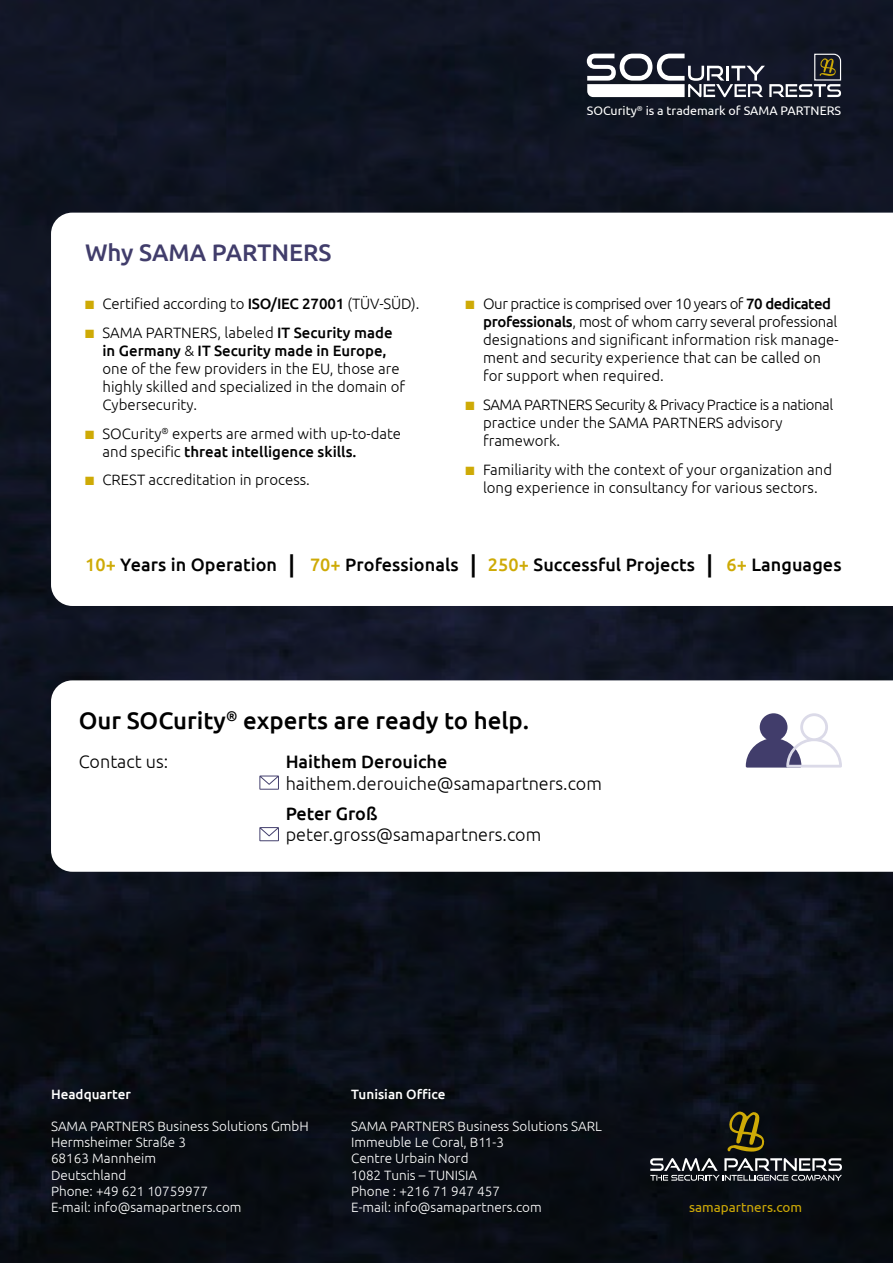
<style>
.page{position:relative;width:893px;height:1263px;background:#fff}
.page>*{position:absolute;margin:0;border:0;box-sizing:border-box;transform-origin:0 0}
.t1{font:500 24px "Ubuntu";color:#000}
.t2{font:500 24px "Ubuntu";color:#413d6b}
.t3{font:500 18px "Ubuntu";letter-spacing:.005em;color:#000}
.t4{font:300 18px "Ubuntu";color:#000}
.t5{font:300 15px/18px "Ubuntu";color:#000}
.t6{font:300 15px/18px "Ubuntu";letter-spacing:-.025em;color:#000}
.t7{font:300 13.5px/16.2px "Ubuntu";color:#fff}
.t8{font:500 13.5px "Ubuntu";color:#fff}
.t9{font:13.5px "Ubuntu";color:#ceaa06}
.t10{font:12.45px "Ubuntu";color:#fff}
.s1{color:#ceaa06}
.s2{font-weight:500}
.s3{font-size:24px}
</style>
<div class="page">
<img style="left:0;top:0;width:893px;height:1263px">
<svg style="left:51px;top:213px;width:842px;height:393px"></svg>
<svg style="left:51px;top:680px;width:842px;height:192px"></svg>
<svg style="left:587px;top:54px;width:254px;height:43px"></svg>
<svg style="left:727px;top:1111px;width:38px;height:41px;background:#4f450e"></svg>
<svg style="left:650px;top:1158px;width:192px;height:23px;background:#55585c"></svg>
<svg style="left:746px;top:713px;width:96px;height:54px"></svg>
<svg style="left:259px;top:775px;width:20px;height:15px"></svg>
<svg style="left:259px;top:827px;width:20px;height:14px"></svg>
<p class="t10" style="left:587px;top:103px;width:256px">SOCurity<sup>®</sup> is a trademark of SAMA PARTNERS</p>
<p class="t2" style="left:85px;top:237px;width:248px">Why SAMA PARTNERS</p>
<p class="t5" style="left:85px;top:295px;width:336px"><span class="s1">■</span> Certified according to <span class="s2">ISO/IEC 27001</span> (TÜV-SÜD).</p>
<p class="t5" style="left:103px;top:323px;width:304px;text-indent:-17px"><span class="s1">■</span> SAMA PARTNERS, labeled <span class="s2">IT Security made in Germany</span> &amp; <span class="s2">IT Security made in Europe, </span>one of the few providers in the EU, those are highly skilled and specialized in the domain of Cybersecurity.</p>
<p class="t5" style="left:103px;top:424px;width:300px;text-indent:-17px"><span class="s1">■</span> SOCurity<sup>®</sup> experts are armed with up-to-date and specific <span class="s2">threat intelligence skills.</span></p>
<p class="t5" style="left:85px;top:470px;width:226px"><span class="s1">■</span> CREST accreditation in process.</p>
<p class="t5" style="left:483px;top:295px;width:357px;text-indent:-17px"><span class="s1">■</span> Our practice is comprised over 10 years of <span class="s2">70 dedicated professionals</span>, most of whom carry several professional designations and significant information risk manage&shy;ment and security experience that can be called on for support when required.</p>
<p class="t6" style="left:483px;top:395px;width:352px;text-indent:-17px"><span class="s1">■</span> SAMA PARTNERS Security &amp; Privacy Practice is a national practice under the SAMA PARTNERS advisory framework.</p>
<p class="t5" style="left:466px;top:460px;width:368px;text-align:center"><span class="s1">■</span> Familiarity with the context of your organization and long experience in consultancy for various sectors.</p>
<p class="t3" style="left:85px;top:554px;width:758px"><span class="s1">10+</span> Years in Operation <span class="s3">|</span> <span class="s1">70+</span> Professionals <span class="s3">|</span> <span class="s1">250+</span> Successful Projects <span class="s3">|</span> <span class="s1">6+</span> Languages</p>
<p class="t1" style="left:79px;top:706px;width:452px">Our SOCurity<sup>®</sup> experts are ready to help.</p>
<p class="t4" style="left:79px;top:751px;width:91px">Contact us:</p>
<p class="t3" style="left:286px;top:750px;width:163px">Haithem Derouiche</p>
<p class="t4" style="left:286px;top:772px;width:318px">haithem.derouiche@samapartners.com</p>
<p class="t3" style="left:286px;top:802px;width:93px">Peter Groß</p>
<p class="t4" style="left:286px;top:824px;width:257px">peter.gross@samapartners.com</p>
<p class="t8" style="left:51px;top:1085px;width:81px">Headquarter</p>
<p class="t7" style="left:51px;top:1118px;width:259px">SAMA PARTNERS Business Solutions GmbH<br>Hermsheimer Straße 3</p>
<p class="t7" style="left:51px;top:1150px;width:106px">68163 Mannheim</p>
<p class="t7" style="left:51px;top:1166px;width:77px">Deutschland</p>
<p class="t7" style="left:51px;top:1182px;width:158px">Phone: +49 621 10759977</p>
<p class="t7" style="left:51px;top:1199px;width:192px">E-mail: info@samapartners.com</p>
<p class="t8" style="left:351px;top:1085px;width:96px">Tunisian Office</p>
<p class="t7" style="left:351px;top:1118px;width:252px">SAMA PARTNERS Business Solutions SARL<br>Immeuble Le Coral, B11-3</p>
<p class="t7" style="left:351px;top:1150px;width:119px">Centre Urbain Nord</p>
<p class="t7" style="left:351px;top:1166px;width:127px">1082 Tunis – TUNISIA</p>
<p class="t7" style="left:351px;top:1182px;width:150px">Phone : +216 71 947 457</p>
<p class="t7" style="left:351px;top:1199px;width:192px">E-mail: info@samapartners.com</p>
<p class="t9" style="left:689px;top:1199px;width:114px">samapartners.com</p>
</div>
